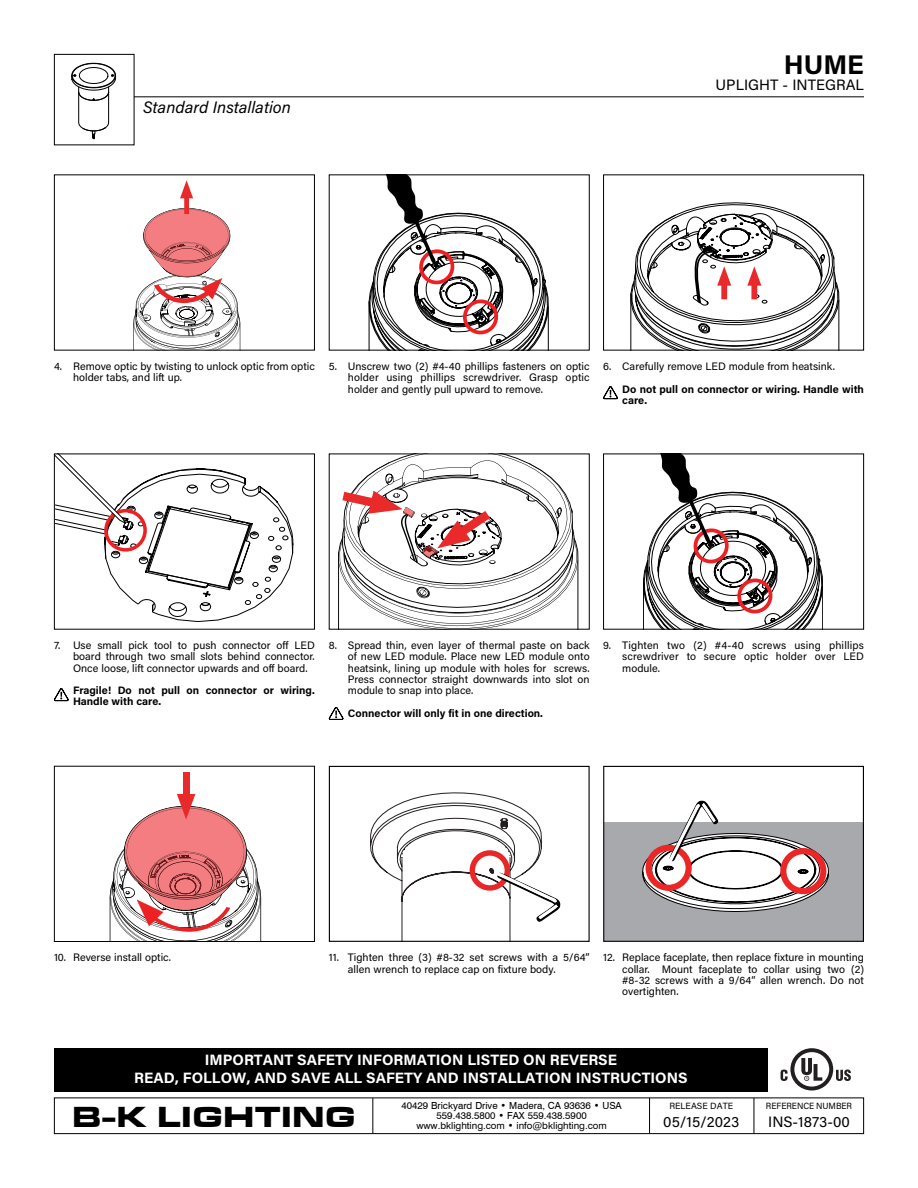
<style>
.page{position:relative;width:918px;height:1188px;background:#fff}
.page>*{position:absolute;margin:0;border:0;box-sizing:border-box;transform-origin:0 0}
.t1{font:30px "Microgramma D Bold Exte";letter-spacing:.055em;color:#000}
.t2{font:700 27px "Acumin Pro";color:#000}
.t3{font:italic 16.5px "Acumin Pro";color:#000}
.t4{font:700 15px/18px "Acumin Pro";color:#fff;text-align:center}
.t5{font:15px "Acumin Pro";color:#000}
.t6{font:10.8px/11.2px "Acumin Pro";color:#000;text-align:justify}
.t7{font:700 10.8px/11.2px "Acumin Pro";color:#000}
.t8{font:9.75px/9.8px "Swiss 721 BT";color:#000;text-align:center}
.t9{font:9px "Acumin Pro";color:#000;scale:.95 1}
.t10{font:9px "Acumin Pro";color:#000}
</style>
<div class="page">
<svg style="left:836px;top:1070px;width:15px;height:11px"></svg>
<svg style="left:790px;top:1048px;width:43px;height:43px"></svg>
<div style="left:794px;top:1052px;width:35px;height:35px;background:#fff;border-radius:50%"></div>
<svg style="left:801px;top:1058px;width:21px;height:23px"></svg>
<svg style="left:781px;top:1070px;width:7px;height:11px"></svg>
<div style="left:54px;top:1048px;width:714px;height:43px;background:#000"></div>
<div style="left:54px;top:1098px;width:810px;height:36px;border:1px solid #000"></div>
<hr style="left:754px;top:1098px;width:1px;height:35px;background:#000">
<hr style="left:649px;top:1098px;width:1px;height:35px;background:#000">
<hr style="left:372px;top:1098px;width:1px;height:35px;background:#000">
<hr style="left:124px;top:96px;width:740px;height:1px;background:#000">
<div style="left:54px;top:57px;width:80px;height:88px;background:#fff"></div>
<svg style="left:72px;top:63px;width:44px;height:77px"></svg>
<div style="left:54px;top:54px;width:80px;height:91px;border:1px solid #000"></div>
<svg style="left:630px;top:202px;width:209px;height:147px"></svg>
<div style="left:603px;top:174px;width:261px;height:177px;border:1px solid #000"></div>
<div style="left:604px;top:823px;width:259px;height:118px;background:#a7a9ac"></div>
<svg style="left:642px;top:801px;width:188px;height:111px"></svg>
<div style="left:603px;top:766px;width:261px;height:176px;border:1px solid #000"></div>
<svg style="left:604px;top:399px;width:13px;height:1px"></svg>
<svg style="left:603px;top:386px;width:15px;height:13px"></svg>
<svg style="left:329px;top:707px;width:14px;height:13px"></svg>
<svg style="left:55px;top:701px;width:13px;height:1px"></svg>
<svg style="left:54px;top:688px;width:15px;height:13px"></svg>
<svg style="left:133px;top:208px;width:107px;height:141px"></svg>
<div style="left:184px;top:193px;width:5px;height:21px;background:#e92a2a"></div>
<svg style="left:180px;top:180px;width:13px;height:18px"></svg>
<div style="left:54px;top:174px;width:261px;height:177px;border:1px solid #000"></div>
<div style="left:183px;top:772px;width:6px;height:30px;background:#e92a2a"></div>
<svg style="left:110px;top:794px;width:151px;height:146px"></svg>
<div style="left:54px;top:766px;width:261px;height:176px;border:1px solid #000"></div>
<svg style="left:56px;top:456px;width:237px;height:166px"></svg>
<div style="left:54px;top:454px;width:261px;height:176px;border:1px solid #000"></div>
<svg style="left:338px;top:456px;width:240px;height:172px"></svg>
<svg style="left:643px;top:456px;width:180px;height:172px"></svg>
<div style="left:603px;top:454px;width:261px;height:176px;border:1px solid #000"></div>
<svg style="left:369px;top:176px;width:180px;height:173px"></svg>
<div style="left:329px;top:174px;width:261px;height:177px;border:1px solid #000"></div>
<svg style="left:370px;top:793px;width:190px;height:147px"></svg>
<div style="left:329px;top:766px;width:261px;height:176px;border:1px solid #000"></div>
<h3 class="t3" style="left:143px;top:96px;width:149px">Standard Installation</h3>
<h2 class="t2" style="left:784px;top:45px;width:82px">HUME</h2>
<h3 class="t5" style="left:716px;top:75px;width:150px">UPLIGHT - INTEGRAL</h3>
<p class="t6" style="left:73px;top:360px;width:243px;text-indent:-19px">4. Remove optic by twisting to unlock optic from optic holder tabs, and lift up.</p>
<p class="t6" style="left:348px;top:360px;width:243px;text-indent:-19px">5. Unscrew two (2) #4-40 phillips fasteners on optic holder using phillips screwdriver. Grasp optic holder and gently pull upward to remove.</p>
<p class="t6" style="left:603px;top:360px;width:233px">6. Carefully remove LED module from heatsink.</p>
<p class="t7" style="left:622px;top:383px;width:243px">Do not pull on connector or wiring. Handle with care.</p>
<p class="t6" style="left:73px;top:639px;width:243px;text-indent:-19px">7. Use small pick tool to push connector off LED board through two small slots behind connector.<br>Once loose, lift connector upwards and off board.</p>
<p class="t7" style="left:73px;top:684px;width:243px">Fragile! Do not pull on connector or wiring.<br>Handle with care.</p>
<p class="t6" style="left:348px;top:639px;width:243px;text-indent:-19px">8. Spread thin, even layer of thermal paste on back of new LED module. Place new LED module onto heatsink, lining up module with holes for screws.<br>Press connector straight downwards into slot on module to snap into place.</p>
<p class="t7" style="left:348px;top:707px;width:197px">Connector will only fit in one direction.</p>
<p class="t6" style="left:622px;top:639px;width:243px;text-indent:-19px">9. Tighten two (2) #4-40 screws using phillips screwdriver to secure optic holder over LED module.</p>
<p class="t6" style="left:54px;top:952px;width:119px">10. Reverse install optic.</p>
<p class="t6" style="left:348px;top:952px;width:243px;text-indent:-19px">11. Tighten three (3) #8-32 set screws with a 5/64” allen wrench to replace cap on fixture body.</p>
<p class="t6" style="left:622px;top:952px;width:243px;text-indent:-19px">12. Replace faceplate, then replace fixture in mounting collar. Mount faceplate to collar using two (2) #8-32 screws with a 9/64” allen wrench. Do not overtighten.</p>
<h3 class="t4" style="left:134px;top:1050px;width:555px">IMPORTANT SAFETY INFORMATION LISTED ON REVERSE<br>READ, FOLLOW, AND SAVE ALL SAFETY AND INSTALLATION INSTRUCTIONS</h3>
<p class="t10" style="left:669px;top:1099px;width:65px">RELEASE DATE</p>
<h3 class="t5" style="left:663px;top:1111px;width:77px">05/15/2023</h3>
<p class="t8" style="left:401px;top:1101px;width:222px">40429 Brickyard Drive • Madera, CA 93636 • USA<br>559.438.5800 • FAX 559.438.5900</p>
<h1 class="t1" style="left:73px;top:1097px;width:283px">B-K LIGHTING</h1>
<p class="t8" style="left:416px;top:1120px;width:192px">www.bklighting.com • info@bklighting.com</p>
<p class="t9" style="left:766px;top:1099px;width:92px">REFERENCE NUMBER</p>
<h3 class="t5" style="left:768px;top:1111px;width:83px">INS-1873-00</h3>
</div>
